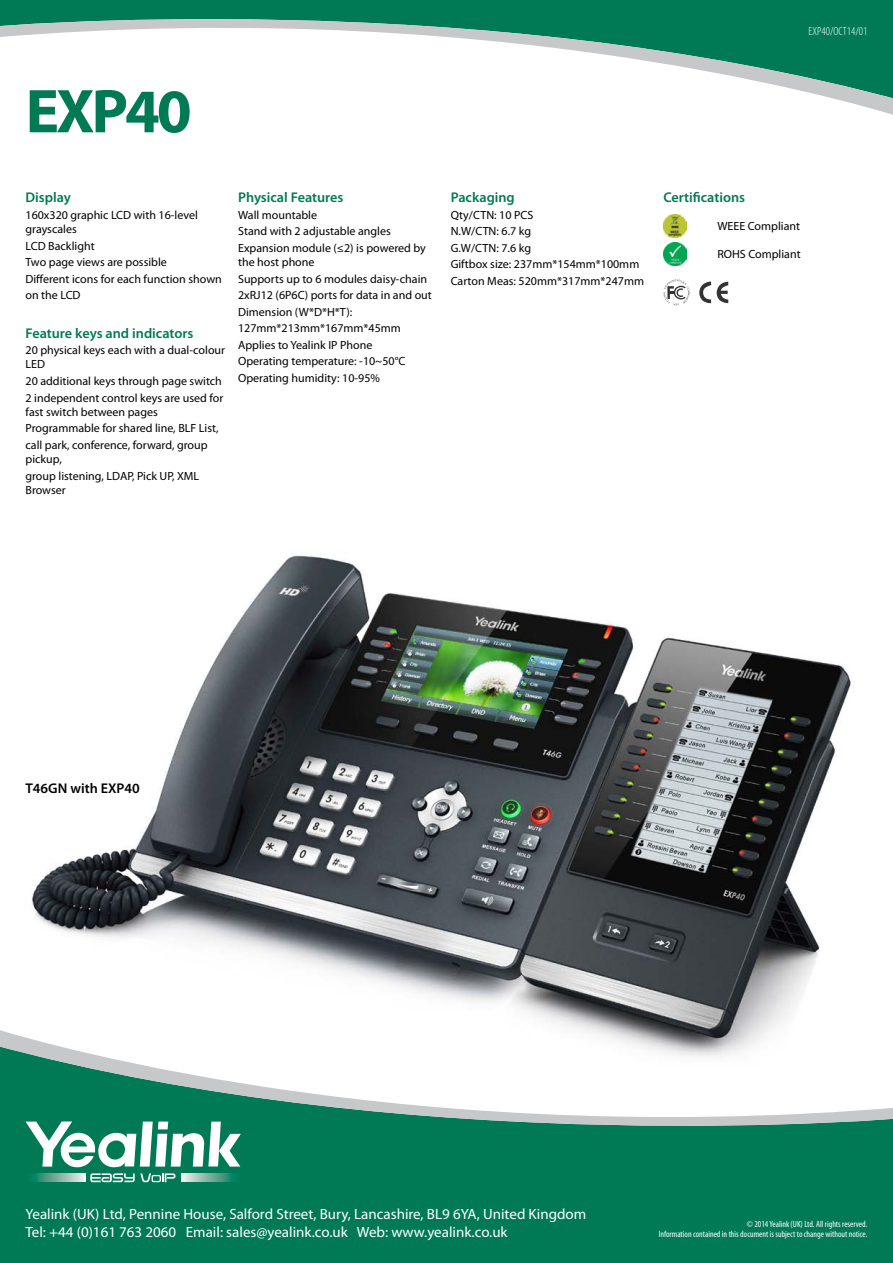
<style>
.page{position:relative;width:893px;height:1263px;background:#fff}
.page>*{position:absolute;margin:0;border:0;box-sizing:border-box;transform-origin:0 0}
.t1{font:700 62.4px "Myriad Pro";letter-spacing:-.05em;color:#007955}
.t2{font:14.85px/18px "Myriad Pro";color:#fff}
.t3{font:600 14.1px "Myriad Pro";color:#007955}
.t4{font:600 14.1px "Myriad Pro";color:#000}
.t5{font:11.85px/16.5px "Myriad Pro";color:#000}
.t6{font:300 condensed 11.85px "Myriad Pro";color:#fff}
.t7{font:condensed 9px/10.8px "Myriad Pro";color:#fff;text-align:right}
</style>
<div class="page">
<div style="left:0;top:1161px;width:893px;height:102px;background:#007955"></div>
<svg style="left:0;top:1030px;width:893px;height:131px;fill:#007955"></svg>
<svg style="left:0;top:0;width:893px;height:115px"></svg>
<svg style="left:90px;top:1173px;width:85px;height:9px"></svg>
<svg style="left:26px;top:1174px;width:59px;height:7px"></svg>
<svg style="left:181px;top:1174px;width:60px;height:7px"></svg>
<svg style="left:26px;top:1121px;width:215px;height:46px"></svg>
<img style="left:25px;top:553px;width:839px;height:515px">
<img style="left:663px;top:214px;width:24px;height:23px">
<img style="left:663px;top:242px;width:24px;height:23px">
<svg style="left:699px;top:281px;width:29px;height:23px"></svg>
<svg style="left:663px;top:279px;width:27px;height:26px"></svg>
<h1 class="t1" style="left:26px;top:76px;width:168px">EXP40</h1>
<p class="t6" style="left:808px;top:24px;width:60px">EXP40/OCT14/01</p>
<p class="t3" style="left:26px;top:189px;width:47px">Display</p>
<p class="t5" style="left:26px;top:208px;width:174px;line-height:14.4px">160x320 graphic LCD with 16-level grayscales</p>
<p class="t5" style="left:26px;top:237px;width:198px">LCD Backlight<br>Two page views are possible<br>Different icons for each function shown on the LCD</p>
<p class="t3" style="left:26px;top:325px;width:169px">Feature keys and indicators</p>
<p class="t5" style="left:26px;top:343px;width:201px;line-height:14.4px">20 physical keys each with a dual-colour<br>LED</p>
<p class="t5" style="left:26px;top:373px;width:199px">20 additional keys through page switch<br>2 independent control keys are used for</p>
<p class="t5" style="left:26px;top:404px;width:195px">fast switch between pages<br>Programmable for shared line, BLF List, call park, conference, forward, group</p>
<p class="t5" style="left:26px;top:451px;width:175px">pickup,<br>group listening, LDAP, Pick UP, XML</p>
<p class="t5" style="left:26px;top:482px;width:42px">Browser</p>
<p class="t3" style="left:238px;top:189px;width:107px">Physical Features</p>
<p class="t5" style="left:238px;top:207px;width:189px">Wall mountable<br>Stand with 2 adjustable angles<br>Expansion module (≤2) is powered by</p>
<p class="t5" style="left:238px;top:254px;width:195px">the host phone<br>Supports up to 6 modules daisy-chain<br>2xRJ12 (6P6C) ports for data in and out<br>Dimension (W*D*H*T):<br>127mm*213mm*167mm*45mm<br>Applies to Yealink IP Phone<br>Operating temperature: -10~50°C<br>Operating humidity: 10-95%</p>
<p class="t3" style="left:451px;top:189px;width:66px">Packaging</p>
<p class="t5" style="left:451px;top:207px;width:195px">Qty/CTN: 10 PCS<br>N.W/CTN: 6.7 kg<br>G.W/CTN: 7.6 kg<br>Giftbox size: 237mm*154mm*100mm<br>Carton Meas: 520mm*317mm*247mm</p>
<p class="t3" style="left:663px;top:189px;width:83px">Certifications</p>
<p class="t5" style="left:717px;top:218px;width:84px">WEEE Compliant</p>
<p class="t5" style="left:717px;top:246px;width:85px">ROHS Compliant</p>
<p class="t4" style="left:26px;top:781px;width:116px">T46GN with EXP40</p>
<p class="t2" style="left:26px;top:1206px;width:562px">Yealink (UK) Ltd, Pennine House, Salford Street, Bury, Lancashire, BL9 6YA, United Kingdom<br>Tel: +44 (0)161 763 2060 Email: sales@yealink.co.uk Web: www.yealink.co.uk</p>
<p class="t7" style="left:659px;top:1218px;width:210px">© 2014 Yealink (UK) Ltd. All rights reserved.<br>Information contained in this document is subject to change without notice.</p>
</div>
